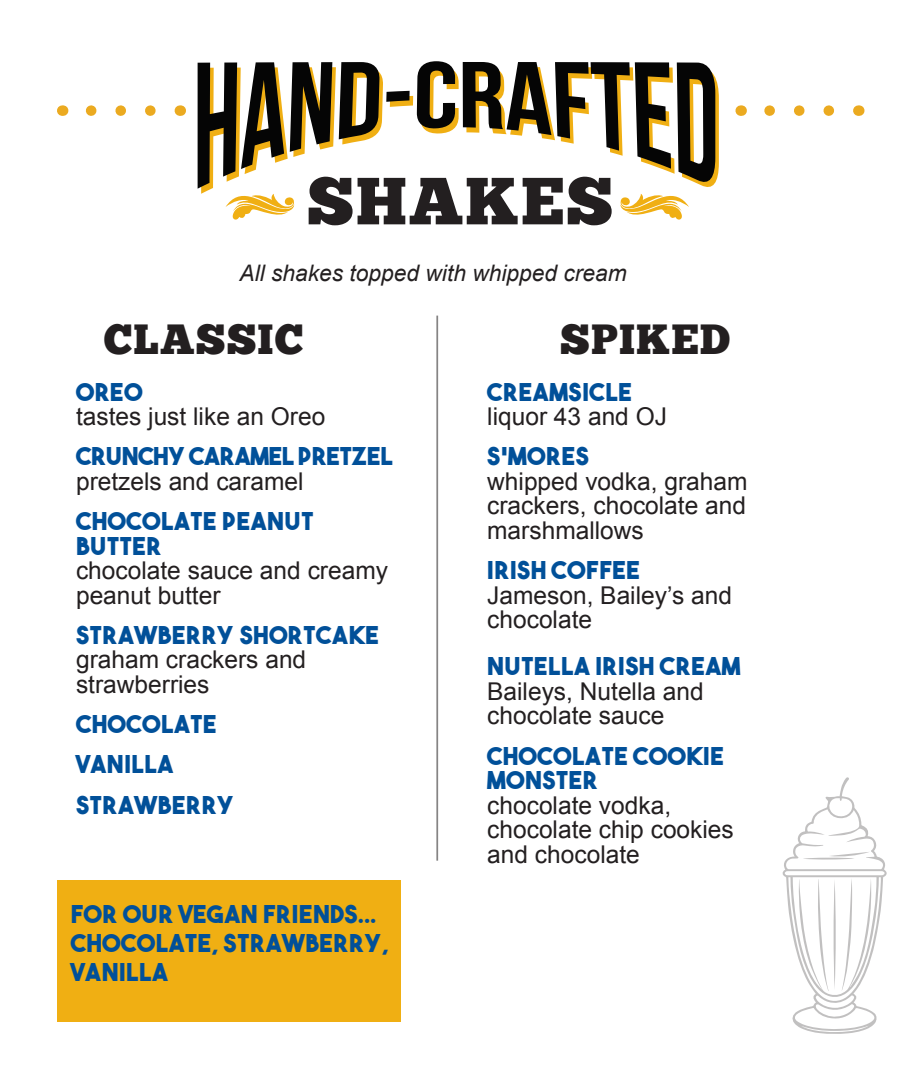
<style>
.page{position:relative;width:914px;height:1071px;background:#fff}
.page>*{position:absolute;margin:0;border:0;box-sizing:border-box;transform-origin:0 0}
.t1{font:66.5px "Chunk Five Ex";letter-spacing:.025em;color:#231f20}
.t2{font:42px "Chunk Five Ex";letter-spacing:.025em;color:#231f20}
.t3{font:24.5px/24.5px "Arial";color:#231f20}
.t4{font:24.5px/29.4px "The Bold Font";letter-spacing:.025em;color:#015099}
.t5{font:24.5px/24.5px "The Bold Font";letter-spacing:-.01em;color:#015099}
.t6{font:italic 22.75px "Arial";color:#231f20}
.s1{font-family:"The Bold Font";color:#015099}
.s2{font-family:"Arial";color:#231f20}
</style>
<div class="page">
<svg style="left:85px;top:105px;width:65px;height:11px"></svg>
<svg style="left:764px;top:105px;width:64px;height:11px"></svg>
<svg style="left:197px;top:61px;width:522px;height:159px"></svg>
<div style="left:57px;top:880px;width:343px;height:142px;background:#f0af13"></div>
<hr style="left:436px;top:316px;width:2px;height:545px;background:#231f20">
<svg style="left:782px;top:777px;width:105px;height:257px"></svg>
<p class="t1" style="left:307px;top:151px;width:308px">SHAKES</p>
<p class="t6" style="left:239px;top:259px;width:388px">All shakes topped with whipped cream</p>
<p class="t2" style="left:104px;top:308px;width:201px">CLASSIC</p>
<p class="t2" style="left:560px;top:308px;width:171px">SPIKED</p>
<p class="t3" style="left:487px;top:380px;width:181px"><span class="s1">CREAMSICLE </span>liquor 43 and OJ</p>
<p class="t3" style="left:487px;top:445px;width:262px"><span class="s1">S’MORES<br></span>whipped vodka, graham crackers, chocolate and marshmallows</p>
<p class="t3" style="left:487px;top:559px;width:246px"><span class="s1">IRISH COFFEE<br></span>Jameson, Bailey’s and chocolate</p>
<p class="t3" style="left:487px;top:655px;width:255px"><span class="s1">NUTELLA IRISH CREAM<br></span>Baileys, Nutella and chocolate sauce</p>
<p class="t3" style="left:487px;top:744px;width:248px"><span class="s1">CHOCOLATE COOKIE<br>MONSTER<br></span>chocolate vodka, chocolate chip cookies and chocolate</p>
<p class="t3" style="left:76px;top:380px;width:251px"><span class="s1">OREO<br></span>tastes just like an Oreo</p>
<p class="t5" style="left:76px;top:444px;width:318px">CRUNCHY CARAMEL PRETZEL <span class="s2">pretzels and caramel</span></p>
<p class="t3" style="left:76px;top:510px;width:313px"><span class="s1">CHOCOLATE PEANUT<br>BUTTER<br></span>chocolate sauce and creamy peanut butter</p>
<p class="t3" style="left:76px;top:623px;width:304px"><span class="s1">STRAWBERRY SHORTCAKE </span>graham crackers and strawberries</p>
<p class="t4" style="left:76px;top:709px;width:142px">CHOCOLATE</p>
<p class="t4" style="left:76px;top:749px;width:99px">VANILLA</p>
<p class="t4" style="left:76px;top:790px;width:160px">STRAWBERRY</p>
<p class="t4" style="left:71px;top:898px;width:307px">FOR OUR VEGAN FRIENDS...</p>
<p class="t4" style="left:71px;top:928px;width:319px">CHOCOLATE, STRAWBERRY,<br>VANILLA</p>
</div>
